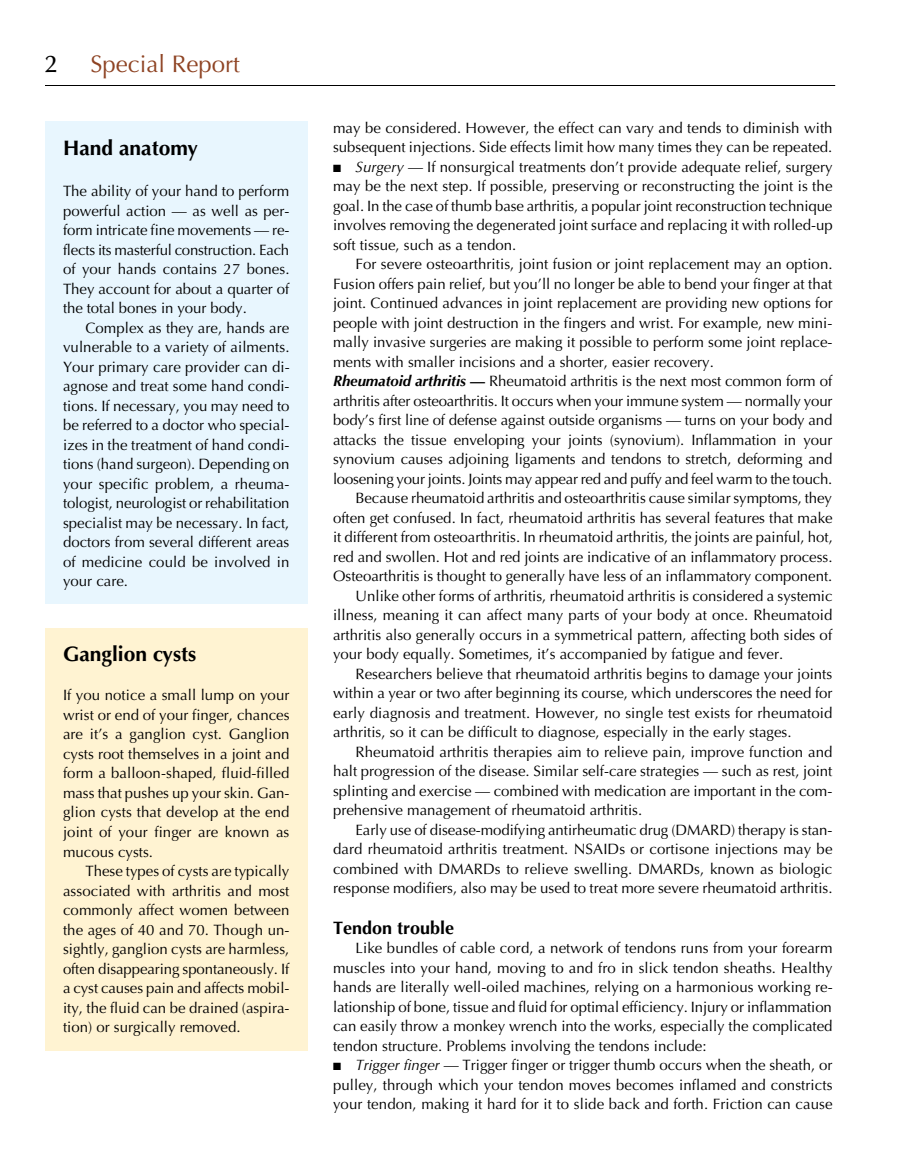
<style>
.page{position:relative;width:918px;height:1175px;background:#fff}
.page>*{position:absolute;margin:0;border:0;box-sizing:border-box;transform-origin:0 0}
.t1{font:24px "Optima LT Std";color:#8e4323}
.t2{font:500 24px "Optima LT Std";color:#000}
.t3{font:700 21px "Optima LT Std";color:#000}
.t4{font:700 18px "Optima LT Std";color:#000}
.t5{font:15px/19.5px "Optima LT Std";color:#000;text-align:justify}
.s1{font-style:italic}
.s2{font-weight:700;font-style:italic}
.s3{font-weight:700}
</style>
<div class="page">
<hr style="left:45px;top:85px;width:790px;height:1px;background:#000">
<div style="left:45px;top:122px;width:263px;height:482px;background:#e8f6fe"></div>
<div style="left:45px;top:628px;width:263px;height:422px;background:#fff3d2"></div>
<h1 class="t2" style="left:45px;top:50px;width:13px">2</h1>
<h1 class="t1" style="left:90px;top:50px;width:151px">Special Report</h1>
<h2 class="t3" style="left:63px;top:136px;width:137px">Hand anatomy</h2>
<p class="t5" style="left:63px;top:181px;width:228px">The ability of your hand to perform powerful action — as well as per&shy;form intricate fine movements — re&shy;flects its masterful construction. Each of your hands contains 27 bones.<br>They account for about a quarter of the total bones in your body.</p>
<p class="t5" style="left:63px;top:318px;width:228px;text-indent:22px">Complex as they are, hands are vulnerable to a variety of ailments.<br>Your primary care provider can di&shy;agnose and treat some hand condi&shy;tions. If necessary, you may need to be referred to a doctor who special&shy;izes in the treatment of hand condi&shy;tions (hand surgeon). Depending on your specific problem, a rheuma&shy;tologist, neurologist or rehabilitation specialist may be necessary. In fact, doctors from several different areas of medicine could be involved in your care.</p>
<h2 class="t3" style="left:63px;top:642px;width:135px">Ganglion cysts</h2>
<p class="t5" style="left:63px;top:686px;width:228px">If you notice a small lump on your wrist or end of your finger, chances are it’s a ganglion cyst. Ganglion cysts root themselves in a joint and form a balloon-shaped, fluid-filled mass that pushes up your skin. Gan&shy;glion cysts that develop at the end joint of your finger are known as mucous cysts.</p>
<p class="t5" style="left:63px;top:861px;width:228px;text-indent:22px">These types of cysts are typically associated with arthritis and most commonly affect women between the ages of 40 and 70. Though un&shy;sightly, ganglion cysts are harmless, often disappearing spontaneously. If a cyst causes pain and affects mobil&shy;ity, the fluid can be drained (aspira&shy;tion) or surgically removed.</p>
<p class="t5" style="left:333px;top:118px;width:501px">may be considered. However, the effect can vary and tends to diminish with subsequent injections. Side effects limit how many times they can be repeated.</p>
<p class="t5" style="left:333px;top:157px;width:501px">■ <span class="s1">Surgery</span> — If nonsurgical treatments don’t provide adequate relief, surgery may be the next step. If possible, preserving or reconstructing the joint is the goal. In the case of thumb base arthritis, a popular joint reconstruction technique involves removing the degenerated joint surface and replacing it with rolled-up soft tissue, such as a tendon.</p>
<p class="t5" style="left:356px;top:254px;width:479px">For severe osteoarthritis, joint fusion or joint replacement may an option.</p>
<p class="t5" style="left:333px;top:274px;width:501px">Fusion offers pain relief, but you’ll no longer be able to bend your finger at that</p>
<p class="t5" style="left:333px;top:293px;width:501px">joint. Continued advances in joint replacement are providing new options for</p>
<p class="t5" style="left:333px;top:313px;width:501px">people with joint destruction in the fingers and wrist. For example, new mini-</p>
<p class="t5" style="left:333px;top:332px;width:501px">mally invasive surgeries are making it possible to perform some joint replace-</p>
<p class="t5" style="left:333px;top:352px;width:382px">ments with smaller incisions and a shorter, easier recovery.</p>
<p class="t5" style="left:333px;top:371px;width:501px"><span class="s2">Rheumatoid arthritis</span> <span class="s3">—</span> Rheumatoid arthritis is the next most common form of</p>
<p class="t5" style="left:333px;top:391px;width:501px">arthritis after osteoarthritis. It occurs when your immune system — normally your</p>
<p class="t5" style="left:333px;top:410px;width:501px">body’s first line of defense against outside organisms — turns on your body and</p>
<p class="t5" style="left:333px;top:430px;width:501px">attacks the tissue enveloping your joints (synovium). Inflammation in your</p>
<p class="t5" style="left:333px;top:449px;width:501px">synovium causes adjoining ligaments and tendons to stretch, deforming and</p>
<p class="t5" style="left:333px;top:469px;width:501px">loosening your joints. Joints may appear red and puffy and feel warm to the touch.</p>
<p class="t5" style="left:356px;top:488px;width:478px">Because rheumatoid arthritis and osteoarthritis cause similar symptoms, they</p>
<p class="t5" style="left:333px;top:508px;width:501px">often get confused. In fact, rheumatoid arthritis has several features that make</p>
<p class="t5" style="left:333px;top:527px;width:501px">it different from osteoarthritis. In rheumatoid arthritis, the joints are painful, hot,</p>
<p class="t5" style="left:333px;top:547px;width:501px">red and swollen. Hot and red joints are indicative of an inflammatory process.</p>
<p class="t5" style="left:333px;top:566px;width:501px">Osteoarthritis is thought to generally have less of an inflammatory component.</p>
<p class="t5" style="left:356px;top:586px;width:478px">Unlike other forms of arthritis, rheumatoid arthritis is considered a systemic</p>
<p class="t5" style="left:333px;top:605px;width:501px">illness, meaning it can affect many parts of your body at once. Rheumatoid</p>
<p class="t5" style="left:333px;top:625px;width:501px">arthritis also generally occurs in a symmetrical pattern, affecting both sides of</p>
<p class="t5" style="left:333px;top:644px;width:452px">your body equally. Sometimes, it’s accompanied by fatigue and fever.</p>
<p class="t5" style="left:356px;top:664px;width:478px">Researchers believe that rheumatoid arthritis begins to damage your joints</p>
<p class="t5" style="left:333px;top:683px;width:501px">within a year or two after beginning its course, which underscores the need for</p>
<p class="t5" style="left:333px;top:703px;width:501px">early diagnosis and treatment. However, no single test exists for rheumatoid</p>
<p class="t5" style="left:333px;top:722px;width:460px">arthritis, so it can be difficult to diagnose, especially in the early stages.</p>
<p class="t5" style="left:356px;top:742px;width:479px">Rheumatoid arthritis therapies aim to relieve pain, improve function and</p>
<p class="t5" style="left:333px;top:761px;width:501px">halt progression of the disease. Similar self-care strategies — such as rest, joint</p>
<p class="t5" style="left:333px;top:781px;width:501px">splinting and exercise — combined with medication are important in the com-</p>
<p class="t5" style="left:333px;top:800px;width:311px">prehensive management of rheumatoid arthritis.</p>
<p class="t5" style="left:356px;top:820px;width:478px">Early use of disease-modifying antirheumatic drug (DMARD) therapy is stan-</p>
<p class="t5" style="left:333px;top:839px;width:501px">dard rheumatoid arthritis treatment. NSAIDs or cortisone injections may be</p>
<p class="t5" style="left:333px;top:859px;width:501px">combined with DMARDs to relieve swelling. DMARDs, known as biologic</p>
<p class="t5" style="left:333px;top:878px;width:501px">response modifiers, also may be used to treat more severe rheumatoid arthritis.</p>
<p class="t4" style="left:333px;top:917px;width:123px">Tendon trouble</p>
<p class="t5" style="left:333px;top:938px;width:501px;text-indent:22px">Like bundles of cable cord, a network of tendons runs from your forearm muscles into your hand, moving to and fro in slick tendon sheaths. Healthy hands are literally well-oiled machines, relying on a harmonious working re&shy;lationship of bone, tissue and fluid for optimal efficiency. Injury or inflammation can easily throw a monkey wrench into the works, especially the complicated tendon structure. Problems involving the tendons include:</p>
<p class="t5" style="left:333px;top:1055px;width:501px">■ <span class="s1">Trigger finger</span> — Trigger finger or trigger thumb occurs when the sheath, or pulley, through which your tendon moves becomes inflamed and constricts your tendon, making it hard for it to slide back and forth. Friction can cause</p>
</div>
